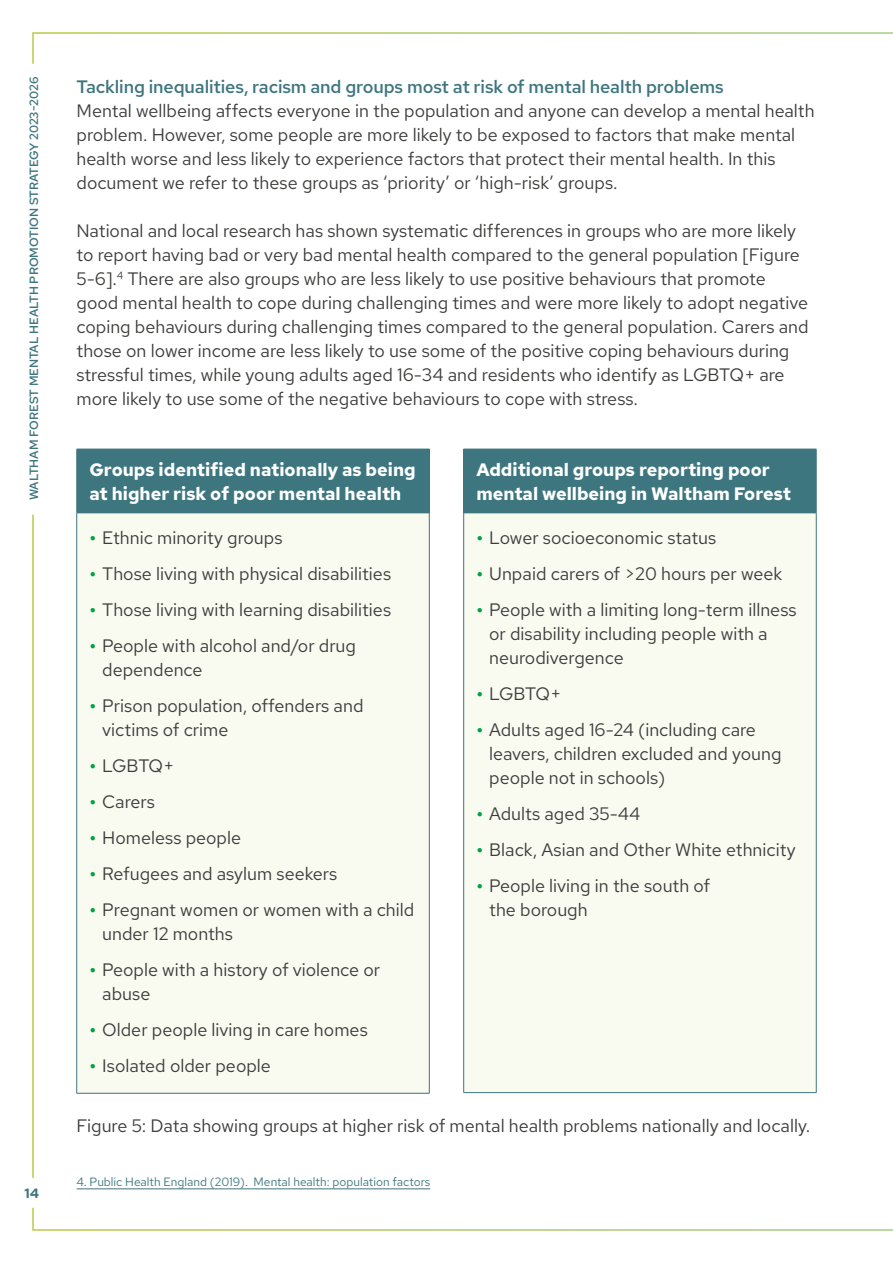
<style>
.page{position:relative;width:893px;height:1263px;background:#fff}
.page>*{position:absolute;margin:0;border:0;box-sizing:border-box;transform-origin:0 0}
.Body{font:18px/24px "Red Hat Text";color:#3c3c3b}
.Body-2{font:700 18px/24px "Red Hat Text";color:#fff}
.Sub_Sub{font:500 18px "Red Hat Text";letter-spacing:-.005em;color:#3e767f}
.t1{font:700 13.5px "Red Hat Text";color:#3e767f}
.Body-3{font:12px "Red Hat Text";color:#3e767f}
.t2{font:600 12px "Red Hat Text";color:#3e767f}
.s1{font-weight:700;color:#00a244}
</style>
<div class="page">
<hr style="left:77px;top:1188px;width:353px;height:1px;background:#3e767f">
<div style="left:77px;top:449px;width:352px;height:64px;background:#3e767f"></div>
<div style="left:77px;top:513px;width:352px;height:580px;background:#f9faf0"></div>
<hr style="left:76px;top:449px;width:1px;height:64px;background:#3e767f">
<hr style="left:429px;top:449px;width:1px;height:64px;background:#3e767f">
<hr style="left:77px;top:513px;width:352px;height:1px;background:#3e767f">
<hr style="left:76px;top:513px;width:1px;height:580px;background:#3e767f">
<hr style="left:429px;top:513px;width:1px;height:580px;background:#3e767f">
<hr style="left:77px;top:1093px;width:352px;height:1px;background:#3e767f">
<div style="left:464px;top:449px;width:352px;height:64px;background:#3e767f"></div>
<div style="left:464px;top:513px;width:352px;height:579px;background:#f9faf0"></div>
<hr style="left:463px;top:449px;width:1px;height:64px;background:#3e767f">
<hr style="left:816px;top:449px;width:1px;height:64px;background:#3e767f">
<hr style="left:463px;top:513px;width:353px;height:1px;background:#3e767f">
<hr style="left:463px;top:513px;width:1px;height:579px;background:#3e767f">
<hr style="left:816px;top:513px;width:1px;height:579px;background:#3e767f">
<hr style="left:463px;top:1092px;width:353px;height:1px;background:#3e767f">
<svg style="left:32px;top:32px;width:861px;height:32px"></svg>
<svg style="left:32px;top:1207px;width:861px;height:24px"></svg>
<p class="t2" style="left:26px;top:500px;width:425px;rotate:-90deg">WALTHAM FOREST MENTAL HEALTH PROMOTION STRATEGY 2023-2026</p>
<p class="t1" style="left:25px;top:1184px;width:16px">14</p>
<p class="Sub_Sub" style="left:77px;top:75px;width:649px">Tackling inequalities, racism and groups most at risk of mental health problems</p>
<p class="Body" style="left:77px;top:99px;width:740px">Mental wellbeing affects everyone in the population and anyone can develop a mental health problem. However, some people are more likely to be exposed to factors that make mental health worse and less likely to experience factors that protect their mental health. In this document we refer to these groups as ‘priority’ or ‘high-risk’ groups.</p>
<p class="Body" style="left:77px;top:219px;width:734px">National and local research has shown systematic differences in groups who are more likely to report having bad or very bad mental health compared to the general population [Figure 5-6].<sup>4</sup> There are also groups who are less likely to use positive behaviours that promote good mental health to cope during challenging times and were more likely to adopt negative coping behaviours during challenging times compared to the general population. Carers and those on lower income are less likely to use some of the positive coping behaviours during stressful times, while young adults aged 16-34 and residents who identify as LGBTQ+ are more likely to use some of the negative behaviours to cope with stress.</p>
<p class="Body-2" style="left:89px;top:457px;width:328px">Groups identified nationally as being at higher risk of poor mental health</p>
<p class="Body" style="left:89px;top:525px;width:194px"><span class="s1">•</span> Ethnic minority groups</p>
<p class="Body" style="left:89px;top:561px;width:303px"><span class="s1">•</span> Those living with physical disabilities</p>
<p class="Body" style="left:89px;top:597px;width:303px"><span class="s1">•</span> Those living with learning disabilities</p>
<p class="Body" style="left:102px;top:633px;width:255px;text-indent:-13px"><span class="s1">•</span> People with alcohol and/or drug dependence</p>
<p class="Body" style="left:102px;top:693px;width:263px;text-indent:-13px"><span class="s1">•</span> Prison population, offenders and victims of crime</p>
<p class="Body" style="left:89px;top:753px;width:86px"><span class="s1">•</span> LGBTQ+</p>
<p class="Body" style="left:89px;top:789px;width:67px"><span class="s1">•</span> Carers</p>
<p class="Body" style="left:89px;top:825px;width:153px"><span class="s1">•</span> Homeless people</p>
<p class="Body" style="left:89px;top:861px;width:249px"><span class="s1">•</span> Refugees and asylum seekers</p>
<p class="Body" style="left:102px;top:897px;width:314px;text-indent:-13px"><span class="s1">•</span> Pregnant women or women with a child under 12 months</p>
<p class="Body" style="left:102px;top:957px;width:279px;text-indent:-13px"><span class="s1">•</span> People with a history of violence or abuse</p>
<p class="Body" style="left:89px;top:1017px;width:280px"><span class="s1">•</span> Older people living in care homes</p>
<p class="Body" style="left:89px;top:1053px;width:183px"><span class="s1">•</span> Isolated older people</p>
<p class="Body-2" style="left:476px;top:457px;width:316px">Additional groups reporting poor mental wellbeing in Waltham Forest</p>
<p class="Body" style="left:476px;top:525px;width:241px"><span class="s1">•</span> Lower socioeconomic status</p>
<p class="Body" style="left:476px;top:561px;width:307px"><span class="s1">•</span> Unpaid carers of &gt;20 hours per week</p>
<p class="Body" style="left:489px;top:597px;width:309px;text-indent:-13px"><span class="s1">•</span> People with a limiting long-term illness or disability including people with a neurodivergence</p>
<p class="Body" style="left:476px;top:681px;width:86px"><span class="s1">•</span> LGBTQ+</p>
<p class="Body" style="left:489px;top:717px;width:294px;text-indent:-13px"><span class="s1">•</span> Adults aged 16-24 (including care leavers, children excluded and young people not in schools)</p>
<p class="Body" style="left:476px;top:801px;width:165px"><span class="s1">•</span> Adults aged 35-44</p>
<p class="Body" style="left:476px;top:837px;width:321px"><span class="s1">•</span> Black, Asian and Other White ethnicity</p>
<p class="Body" style="left:489px;top:873px;width:222px;text-indent:-13px"><span class="s1">•</span> People living in the south of the borough</p>
<p class="Body" style="left:77px;top:1114px;width:735px">Figure 5: Data showing groups at higher risk of mental health problems nationally and locally.</p>
<p class="Body-3" style="left:77px;top:1174px;width:355px">4. Public Health England (2019). Mental health: population factors</p>
</div>
